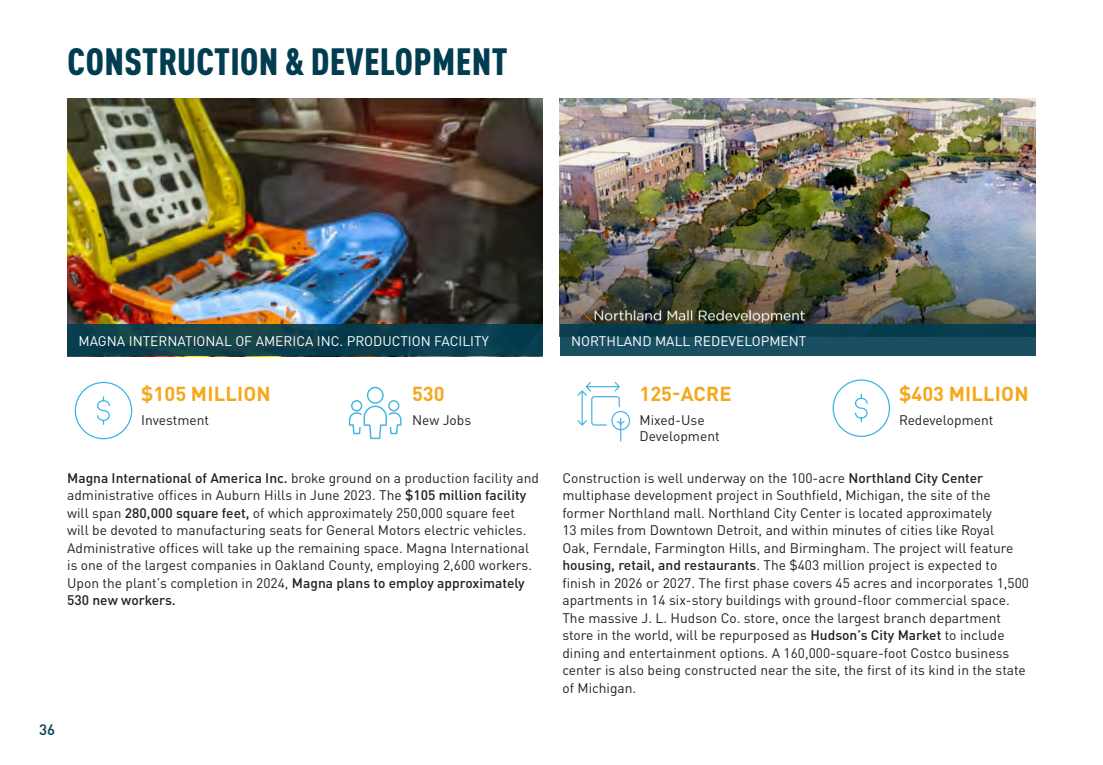
<style>
.page{position:relative;width:1103px;height:765px;background:#fff}
.page>*{position:absolute;margin:0;border:0;box-sizing:border-box;transform-origin:0 0}
.t1{font:900 condensed 37.5px "DIN Pro";letter-spacing:.01em;color:#013d51}
.Highlights_in_MSA{font:700 20px "DIN Pro";letter-spacing:.01em;color:#f5a81c}
.t2{font:500 15px "DIN Pro";color:#013d51}
.Paragraph_Content{font:13.75px/17.5px "DIN Pro";color:#231f20}
.Paragraph_Content-2{font:13.75px "DIN Pro";color:#fff}
.s1{font-weight:500}
</style>
<div class="page">
<img style="left:67px;top:99px;width:475px;height:225px">
<img style="left:560px;top:99px;width:475px;height:225px">
<div style="left:67px;top:324px;width:475px;height:32px;background:linear-gradient(to right,#134249,#073d50)"></div>
<div style="left:560px;top:324px;width:475px;height:32px;background:linear-gradient(to bottom,#043a4a,#1e5467)"></div>
<svg style="left:74px;top:381px;width:59px;height:59px"></svg>
<svg style="left:832px;top:379px;width:58px;height:58px"></svg>
<svg style="left:577px;top:382px;width:53px;height:60px"></svg>
<svg style="left:349px;top:387px;width:52px;height:52px"></svg>
<p class="t1" style="left:67px;top:33px;width:441px">CONSTRUCTION &amp; DEVELOPMENT</p>
<p class="t2" style="left:39px;top:718px;width:17px">36</p>
<p class="Paragraph_Content-2" style="left:78px;top:330px;width:412px">MAGNA INTERNATIONAL OF AMERICA INC. PRODUCTION FACILITY</p>
<p class="Paragraph_Content-2" style="left:571px;top:330px;width:237px">NORTHLAND MALL REDEVELOPMENT</p>
<p class="Highlights_in_MSA" style="left:141px;top:378px;width:131px">$105 MILLION</p>
<p class="Paragraph_Content" style="left:141px;top:410px;width:69px">Investment</p>
<p class="Highlights_in_MSA" style="left:412px;top:378px;width:34px">530</p>
<p class="Paragraph_Content" style="left:412px;top:410px;width:61px">New Jobs</p>
<p class="Highlights_in_MSA" style="left:639px;top:378px;width:93px">125-ACRE</p>
<p class="Paragraph_Content" style="left:639px;top:411px;width:82px;line-height:16.5px">Mixed-Use<br>Development</p>
<p class="Highlights_in_MSA" style="left:899px;top:378px;width:131px">$403 MILLION</p>
<p class="Paragraph_Content" style="left:899px;top:410px;width:96px">Redevelopment</p>
<p class="Paragraph_Content" style="left:67px;top:468px;width:473px"><span class="s1">Magna International of America Inc.</span> broke ground on a production facility and administrative offices in Auburn Hills in June 2023. The <span class="s1">$105 million facility </span>will span <span class="s1">280,000 square feet,</span> of which approximately 250,000 square feet will be devoted to manufacturing seats for General Motors electric vehicles.<br>Administrative offices will take up the remaining space. Magna International is one of the largest companies in Oakland County, employing 2,600 workers.<br>Upon the plant’s completion in 2024, <span class="s1">Magna plans to employ approximately 530 new workers.</span></p>
<p class="Paragraph_Content" style="left:562px;top:468px;width:468px">Construction is well underway on the 100-acre <span class="s1">Northland City Center </span>multiphase development project in Southfield, Michigan, the site of the former Northland mall. Northland City Center is located approximately<br>13 miles from Downtown Detroit, and within minutes of cities like Royal<br>Oak, Ferndale, Farmington Hills, and Birmingham. The project will feature <span class="s1">housing, retail, and restaurants</span>. The $403 million project is expected to finish in 2026 or 2027. The first phase covers 45 acres and incorporates 1,500 apartments in 14 six-story buildings with ground-floor commercial space.<br>The massive J. L. Hudson Co. store, once the largest branch department store in the world, will be repurposed as <span class="s1">Hudson’s City Market</span> to include dining and entertainment options. A 160,000-square-foot Costco business center is also being constructed near the site, the first of its kind in the state of Michigan.</p>
</div>
